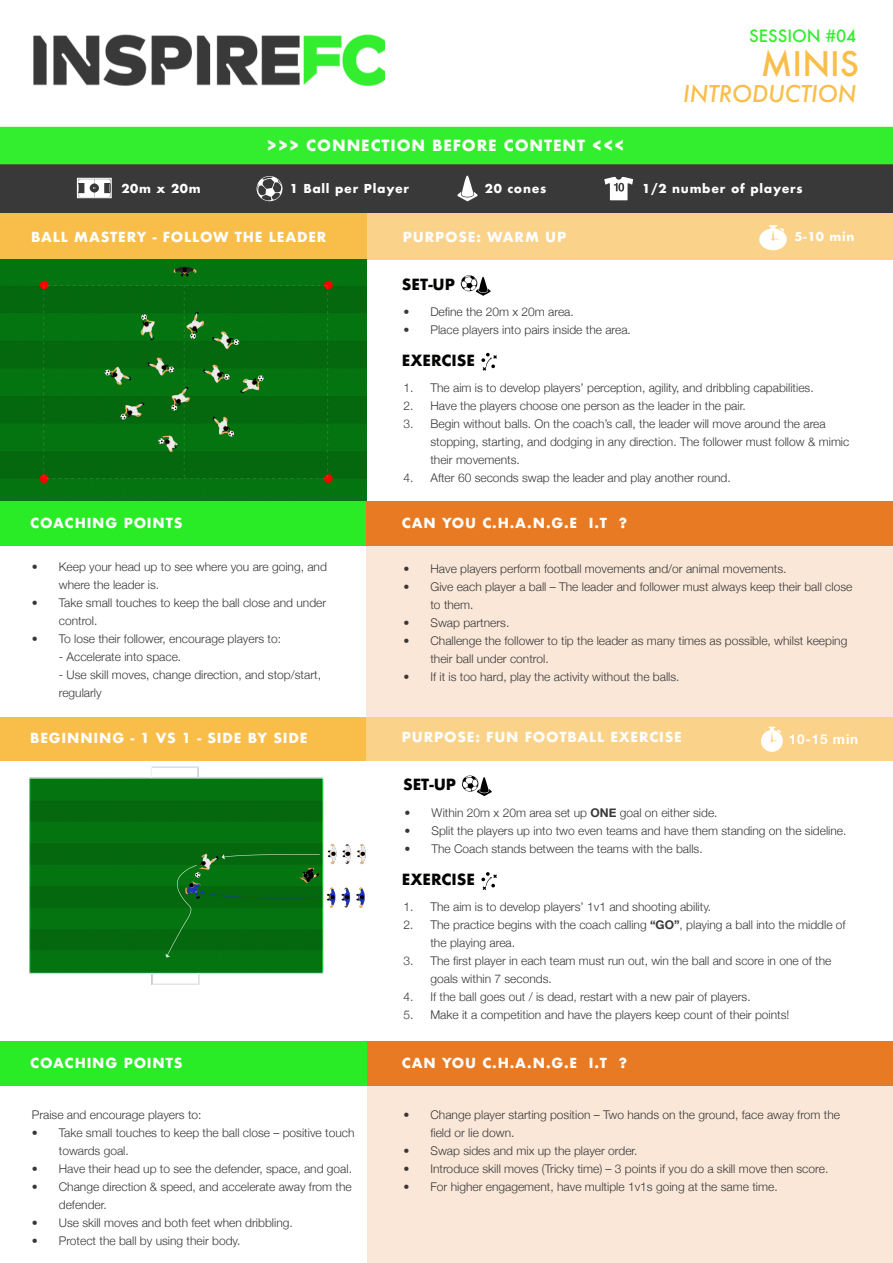
<style>
.page{position:relative;width:893px;height:1263px;background:#fff}
.page>*{position:absolute;margin:0;border:0;box-sizing:border-box;transform-origin:0 0}
.t1{font:500 33px "Futura";color:#f9be4a}
.Section_Headers{font:italic 500 22.5px "Futura";color:#f9be4a}
.Section_Headers-2{font:500 16.5px "Futura";color:#33ee2f}
.Headers_-_MP{font:700 15px "Futura";letter-spacing:.06em;color:#fff}
.Paragraph_Style_2{font:700 15px "Futura";color:#040503}
.Paragraph_Style_4{font:700 13.5px "Futura";letter-spacing:.06em;color:#fff}
.Headers_-_MP-2{font:700 13.5px "Helvetica Neue";letter-spacing:.06em;color:#fff}
.Body_PLUS_Numbering{font:300 12px/18px "Helvetica Neue";color:#383839}
.Headers_-_MP-3{font:700 12px "Futura";letter-spacing:.06em;color:#fff}
.s1{font-weight:700}
</style>
<div class="page">
<img style="left:33px;top:34px;width:352px;height:53px">
<svg style="left:0;top:127px;width:893px;height:86px;background:#388936"></svg>
<div style="left:367px;top:213px;width:526px;height:47px;background:#fbd289"></div>
<div style="left:0;top:213px;width:367px;height:47px;background:#f9be4a"></div>
<div style="left:366px;top:717px;width:527px;height:43px;background:#fbd289"></div>
<div style="left:0;top:717px;width:366px;height:43px;background:#f9be4a"></div>
<svg style="left:759px;top:225px;width:28px;height:25px"></svg>
<svg style="left:761px;top:727px;width:22px;height:25px"></svg>
<svg style="left:481px;top:353px;width:16px;height:18px"></svg>
<svg style="left:461px;top:275px;width:30px;height:21px"></svg>
<img style="left:0;top:260px;width:367px;height:241px">
<img style="left:0;top:760px;width:367px;height:225px">
<div style="left:366px;top:545px;width:527px;height:172px;background:#fae7d8"></div>
<div style="left:366px;top:501px;width:527px;height:44px;background:#e87a24"></div>
<div style="left:0;top:501px;width:366px;height:44px;background:#2aec26"></div>
<svg style="left:462px;top:776px;width:30px;height:20px"></svg>
<svg style="left:481px;top:872px;width:16px;height:18px"></svg>
<div style="left:367px;top:1085px;width:526px;height:178px;background:#fae7d8"></div>
<div style="left:366px;top:1041px;width:527px;height:44px;background:#e87a24"></div>
<div style="left:0;top:1041px;width:367px;height:44px;background:#2aec26"></div>
<p class="Section_Headers-2" style="left:749px;top:24px;width:109px">SESSION #04</p>
<p class="t1" style="left:761px;top:41px;width:100px">MINIS</p>
<p class="Headers_-_MP" style="left:267px;top:134px;width:359px">&gt;&gt;&gt; CONNECTION BEFORE CONTENT &lt;&lt;&lt;</p>
<p class="Section_Headers" style="left:683px;top:78px;width:175px">INTRODUCTION</p>
<p class="Headers_-_MP-3" style="left:121px;top:180px;width:81px">20m x 20m</p>
<p class="Headers_-_MP-3" style="left:290px;top:180px;width:121px">1 Ball per Player</p>
<p class="Headers_-_MP-3" style="left:485px;top:180px;width:63px">20 cones</p>
<p class="Headers_-_MP-3" style="left:642px;top:180px;width:162px">1/2 number of players</p>
<p class="Paragraph_Style_4" style="left:31px;top:227px;width:297px">BALL MASTERY - FOLLOW THE LEADER</p>
<p class="Paragraph_Style_4" style="left:403px;top:227px;width:165px">PURPOSE: WARM UP</p>
<p class="Headers_-_MP-3" style="left:794px;top:228px;width:62px">5-10 min</p>
<p class="Paragraph_Style_2" style="left:402px;top:273px;width:55px">SET-UP</p>
<p class="Body_PLUS_Numbering" style="left:403px;top:302px;width:172px">• Define the 20m x 20m area.</p>
<p class="Body_PLUS_Numbering" style="left:403px;top:320px;width:229px">• Place players into pairs inside the area.</p>
<p class="Paragraph_Style_2" style="left:402px;top:350px;width:75px">EXERCISE</p>
<p class="Body_PLUS_Numbering" style="left:403px;top:377px;width:412px">1. The aim is to develop players’ perception, agility, and dribbling capabilities.</p>
<p class="Body_PLUS_Numbering" style="left:403px;top:395px;width:344px">2. Have the players choose one person as the leader in the pair.</p>
<p class="Body_PLUS_Numbering" style="left:430px;top:413px;width:420px;text-indent:-27px">3. Begin without balls. On the coach’s call, the leader will move around the area stopping, starting, and dodging in any direction. The follower must follow &amp; mimic their movements.</p>
<p class="Body_PLUS_Numbering" style="left:403px;top:467px;width:329px">4. After 60 seconds swap the leader and play another round.</p>
<p class="Paragraph_Style_4" style="left:30px;top:514px;width:154px">COACHING POINTS</p>
<p class="Paragraph_Style_4" style="left:402px;top:514px;width:227px">CAN YOU C.H.A.N.G.E I.T ?</p>
<p class="Body_PLUS_Numbering" style="left:59px;top:557px;width:270px;text-indent:-27px">• Keep your head up to see where you are going, and where the leader is.</p>
<p class="Body_PLUS_Numbering" style="left:59px;top:593px;width:269px;text-indent:-27px">• Take small touches to keep the ball close and under control.</p>
<p class="Body_PLUS_Numbering" style="left:32px;top:629px;width:251px">• To lose their follower, encourage players to:</p>
<p class="Body_PLUS_Numbering" style="left:59px;top:647px;width:124px">- Accelerate into space.</p>
<p class="Body_PLUS_Numbering" style="left:59px;top:665px;width:264px">- Use skill moves, change direction, and stop/start, regularly</p>
<p class="Body_PLUS_Numbering" style="left:403px;top:559px;width:385px">• Have players perform football movements and/or animal movements.</p>
<p class="Body_PLUS_Numbering" style="left:430px;top:577px;width:423px;text-indent:-27px">• Give each player a ball – The leader and follower must always keep their ball close to them.</p>
<p class="Body_PLUS_Numbering" style="left:403px;top:613px;width:107px">• Swap partners.</p>
<p class="Body_PLUS_Numbering" style="left:430px;top:631px;width:418px;text-indent:-27px">• Challenge the follower to tip the leader as many times as possible, whilst keeping their ball under control.</p>
<p class="Body_PLUS_Numbering" style="left:403px;top:667px;width:278px">• If it is too hard, play the activity without the balls.</p>
<p class="Paragraph_Style_4" style="left:30px;top:728px;width:279px">BEGINNING - 1 VS 1 - SIDE BY SIDE</p>
<p class="Paragraph_Style_4" style="left:402px;top:727px;width:282px">PURPOSE: FUN FOOTBALL EXERCISE</p>
<p class="Headers_-_MP-2" style="left:789px;top:729px;width:71px">10-15 min</p>
<p class="Paragraph_Style_2" style="left:403px;top:774px;width:55px">SET-UP</p>
<p class="Body_PLUS_Numbering" style="left:404px;top:803px;width:315px">• Within 20m x 20m area set up <span class="s1">ONE</span> goal on either side.</p>
<p class="Body_PLUS_Numbering" style="left:404px;top:821px;width:443px">• Split the players up into two even teams and have them standing on the sideline.</p>
<p class="Body_PLUS_Numbering" style="left:404px;top:839px;width:300px">• The Coach stands between the teams with the balls.</p>
<p class="Paragraph_Style_2" style="left:402px;top:869px;width:75px">EXERCISE</p>
<p class="Body_PLUS_Numbering" style="left:403px;top:897px;width:309px">1. The aim is to develop players’ 1v1 and shooting ability.</p>
<p class="Body_PLUS_Numbering" style="left:430px;top:915px;width:417px;text-indent:-27px">2. The practice begins with the coach calling <span class="s1">“GO”</span>, playing a ball into the middle of the playing area.</p>
<p class="Body_PLUS_Numbering" style="left:430px;top:951px;width:402px;text-indent:-27px">3. The first player in each team must run out, win the ball and score in one of the goals within 7 seconds.</p>
<p class="Body_PLUS_Numbering" style="left:403px;top:987px;width:349px">4. If the ball goes out / is dead, restart with a new pair of players.</p>
<p class="Body_PLUS_Numbering" style="left:403px;top:1005px;width:388px">5. Make it a competition and have the players keep count of their points!</p>
<p class="Paragraph_Style_4" style="left:30px;top:1053px;width:154px">COACHING POINTS</p>
<p class="Paragraph_Style_4" style="left:402px;top:1053px;width:227px">CAN YOU C.H.A.N.G.E I.T ?</p>
<p class="Body_PLUS_Numbering" style="left:32px;top:1104px;width:171px">Praise and encourage players to:</p>
<p class="Body_PLUS_Numbering" style="left:59px;top:1122px;width:297px;text-indent:-27px">• Take small touches to keep the ball close – positive touch towards goal.</p>
<p class="Body_PLUS_Numbering" style="left:32px;top:1158px;width:322px">• Have their head up to see the defender, space, and goal.</p>
<p class="Body_PLUS_Numbering" style="left:59px;top:1176px;width:295px;text-indent:-27px">• Change direction &amp; speed, and accelerate away from the defender.</p>
<p class="Body_PLUS_Numbering" style="left:32px;top:1212px;width:263px">• Use skill moves and both feet when dribbling.</p>
<p class="Body_PLUS_Numbering" style="left:32px;top:1230px;width:210px">• Protect the ball by using their body.</p>
<p class="Body_PLUS_Numbering" style="left:430px;top:1104px;width:411px;text-indent:-27px">• Change player starting position – Two hands on the ground, face away from the field or lie down.</p>
<p class="Body_PLUS_Numbering" style="left:403px;top:1140px;width:236px">• Swap sides and mix up the player order.</p>
<p class="Body_PLUS_Numbering" style="left:403px;top:1158px;width:426px">• Introduce skill moves (Tricky time) – 3 points if you do a skill move then score.</p>
<p class="Body_PLUS_Numbering" style="left:403px;top:1176px;width:376px">• For higher engagement, have multiple 1v1s going at the same time.</p>
</div>
